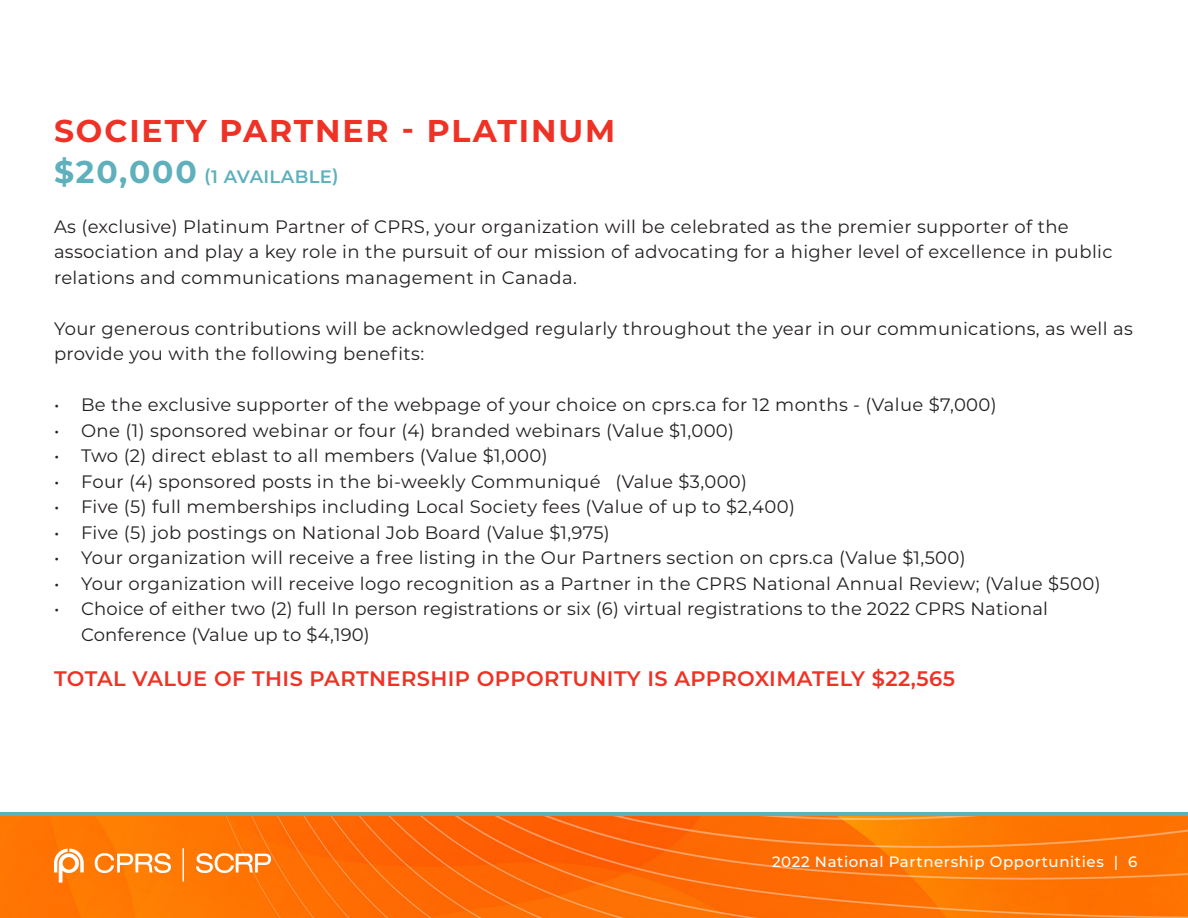
<style>
.page{position:relative;width:1188px;height:918px;background:#fff}
.page>*{position:absolute;margin:0;border:0;box-sizing:border-box;transform-origin:0 0}
.t1{font:700 31.5px "Montserrat";letter-spacing:.06em;color:#ee3226}
.t2{font:600 21px "Montserrat";letter-spacing:.02em;color:#ee3226}
.t3{font:18px/25.5px "Montserrat";letter-spacing:.02em;color:#231f20}
.t4{font:600 18px "Montserrat";letter-spacing:.02em;color:#5eb0bc}
.t5{font:500 15px "Montserrat";letter-spacing:.04em;color:#fff}
.s1{font-weight:700;font-size:31.5px}
</style>
<div class="page">
<svg style="left:0;top:812px;width:1188px;height:5px;background:#7da498"></svg>
<img style="left:0;top:817px;width:1188px;height:101px">
<svg style="left:94px;top:853px;width:77px;height:20px"></svg>
<svg style="left:196px;top:853px;width:75px;height:20px"></svg>
<svg style="left:54px;top:849px;width:30px;height:34px"></svg>
<hr style="left:183px;top:848px;width:1px;height:34px;background:#fff">
<p class="t1" style="left:54px;top:109px;width:563px">SOCIETY PARTNER - PLATINUM</p>
<p class="t4" style="left:54px;top:164px;width:286px"><span class="s1">$20,000</span> (1 AVAILABLE)</p>
<p class="t3" style="left:54px;top:213px;width:1060px">As (exclusive) Platinum Partner of CPRS, your organization will be celebrated as the premier supporter of the association and play a key role in the pursuit of our mission of advocating for a higher level of excellence in public relations and communications management in Canada.</p>
<p class="t3" style="left:54px;top:315px;width:1080px">Your generous contributions will be acknowledged regularly throughout the year in our communications, as well as provide you with the following benefits:</p>
<p class="t3" style="left:54px;top:391px;width:944px">• Be the exclusive supporter of the webpage of your choice on cprs.ca for 12 months - (Value $7,000)</p>
<p class="t3" style="left:54px;top:417px;width:682px">• One (1) sponsored webinar or four (4) branded webinars (Value $1,000)</p>
<p class="t3" style="left:54px;top:442px;width:495px">• Two (2) direct eblast to all members (Value $1,000)</p>
<p class="t3" style="left:54px;top:468px;width:695px">• Four (4) sponsored posts in the bi-weekly Communiqué (Value $3,000)</p>
<p class="t3" style="left:54px;top:493px;width:742px">• Five (5) full memberships including Local Society fees (Value of up to $2,400)</p>
<p class="t3" style="left:54px;top:519px;width:557px">• Five (5) job postings on National Job Board (Value $1,975)</p>
<p class="t3" style="left:54px;top:544px;width:913px">• Your organization will receive a free listing in the Our Partners section on cprs.ca (Value $1,500)</p>
<p class="t3" style="left:54px;top:570px;width:1048px">• Your organization will receive logo recognition as a Partner in the CPRS National Annual Review; (Value $500)</p>
<p class="t3" style="left:81px;top:595px;width:969px;text-indent:-27px">• Choice of either two (2) full In person registrations or six (6) virtual registrations to the 2022 CPRS National<br>Conference (Value up to $4,190)</p>
<p class="t2" style="left:54px;top:663px;width:903px">TOTAL VALUE OF THIS PARTNERSHIP OPPORTUNITY IS APPROXIMATELY $22,565</p>
<p class="t5" style="left:772px;top:851px;width:367px">2022 National Partnership Opportunities | 6</p>
</div>
